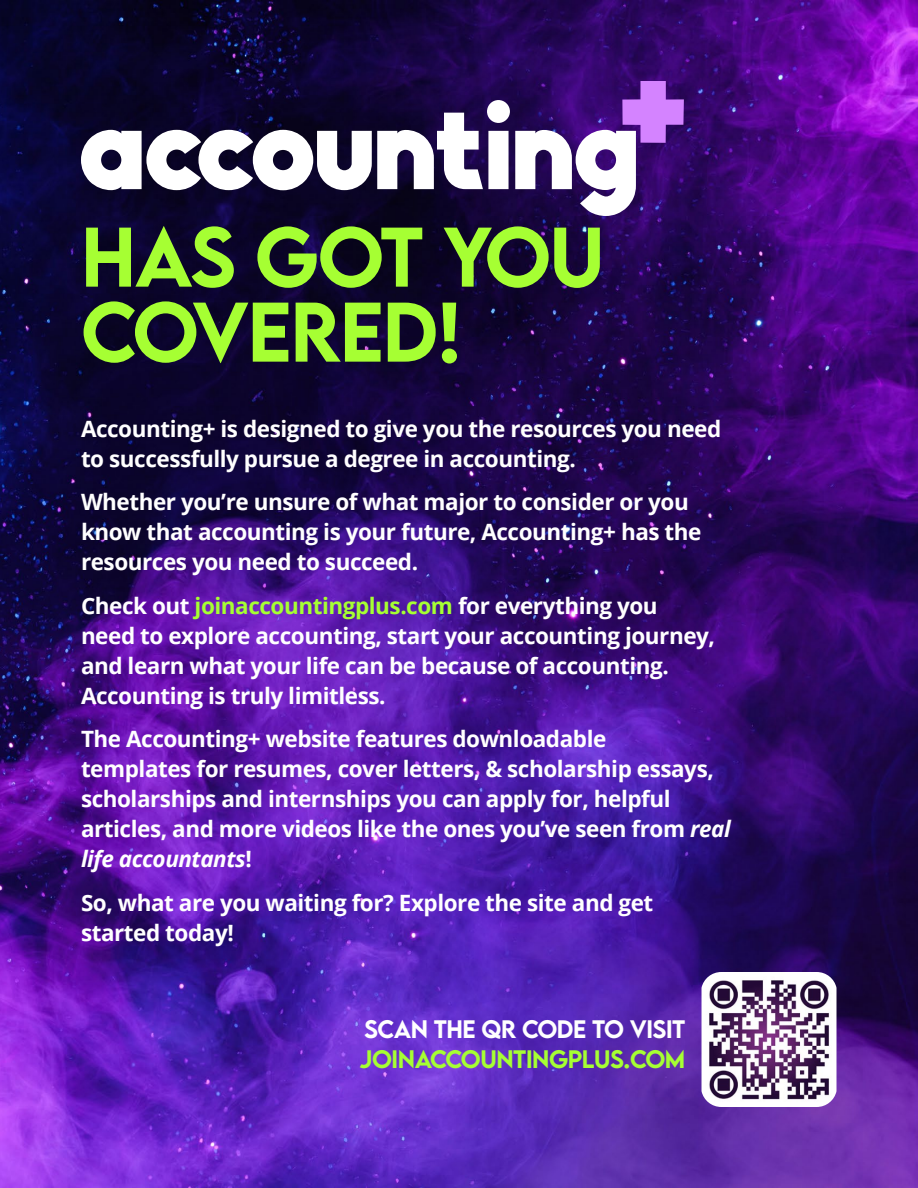
<style>
.page{position:relative;width:918px;height:1188px;background:#fff}
.page>*{position:absolute;margin:0;border:0;box-sizing:border-box;transform-origin:0 0}
.TEXT_-_Body{font:500 75px/75px "LEMONMILK";letter-spacing:-.045em;color:#a6ff33}
.TEXT_-_Body-2{font:700 22.5px/30px "Open Sans";letter-spacing:-.02em;color:#fff}
.TEXT_-_Body-3{font:500 22.5px "LEMONMILK";letter-spacing:-.02em;color:#a6ff33}
.TEXT_-_Body-4{font:500 22.5px "LEMONMILK";letter-spacing:-.02em;color:#fff}
.s1{color:#a6ff33}
.s2{font-style:italic}
</style>
<div class="page">
<img style="left:0;top:0;width:918px;height:1188px">
<svg style="left:81px;top:81px;width:603px;height:135px"></svg>
<img style="left:702px;top:972px;width:135px;height:135px">
<p class="TEXT_-_Body" style="left:81px;top:220px;width:516px">HAS GOT YOU<br>COVERED!</p>
<p class="TEXT_-_Body-2" style="left:81px;top:413px;width:642px">Accounting+ is designed to give you the resources you need to successfully pursue a degree in accounting.</p>
<p class="TEXT_-_Body-2" style="left:81px;top:487px;width:622px">Whether you’re unsure of what major to consider or you know that accounting is your future, Accounting+ has the resources you need to succeed.</p>
<p class="TEXT_-_Body-2" style="left:81px;top:590px;width:636px">Check out <span class="s1">joinaccountingplus.com</span> for everything you need to explore accounting, start your accounting journey, and learn what your life can be because of accounting.<br>Accounting is truly limitless.</p>
<p class="TEXT_-_Body-2" style="left:81px;top:724px;width:651px">The Accounting+ website features downloadable<br>templates for resumes, cover letters, &amp; scholarship essays, scholarships and internships you can apply for, helpful articles, and more videos like the ones you’ve seen from <span class="s2">real life accountants</span>!</p>
<p class="TEXT_-_Body-2" style="left:81px;top:887px;width:574px">So, what are you waiting for? Explore the site and get started today!</p>
<p class="TEXT_-_Body-4" style="left:364px;top:1014px;width:17px">SCA</p>
<p class="TEXT_-_Body-4" style="left:411px;top:1014px;width:128px">N THE QR CODE</p>
<p class="TEXT_-_Body-4" style="left:592px;top:1014px;width:94px">TO VISIT</p>
<p class="TEXT_-_Body-3" style="left:360px;top:1044px;width:73px">JOINACCO</p>
<p class="TEXT_-_Body-3" style="left:480px;top:1044px;width:169px">UNTINGPLUS.COM</p>
</div>
